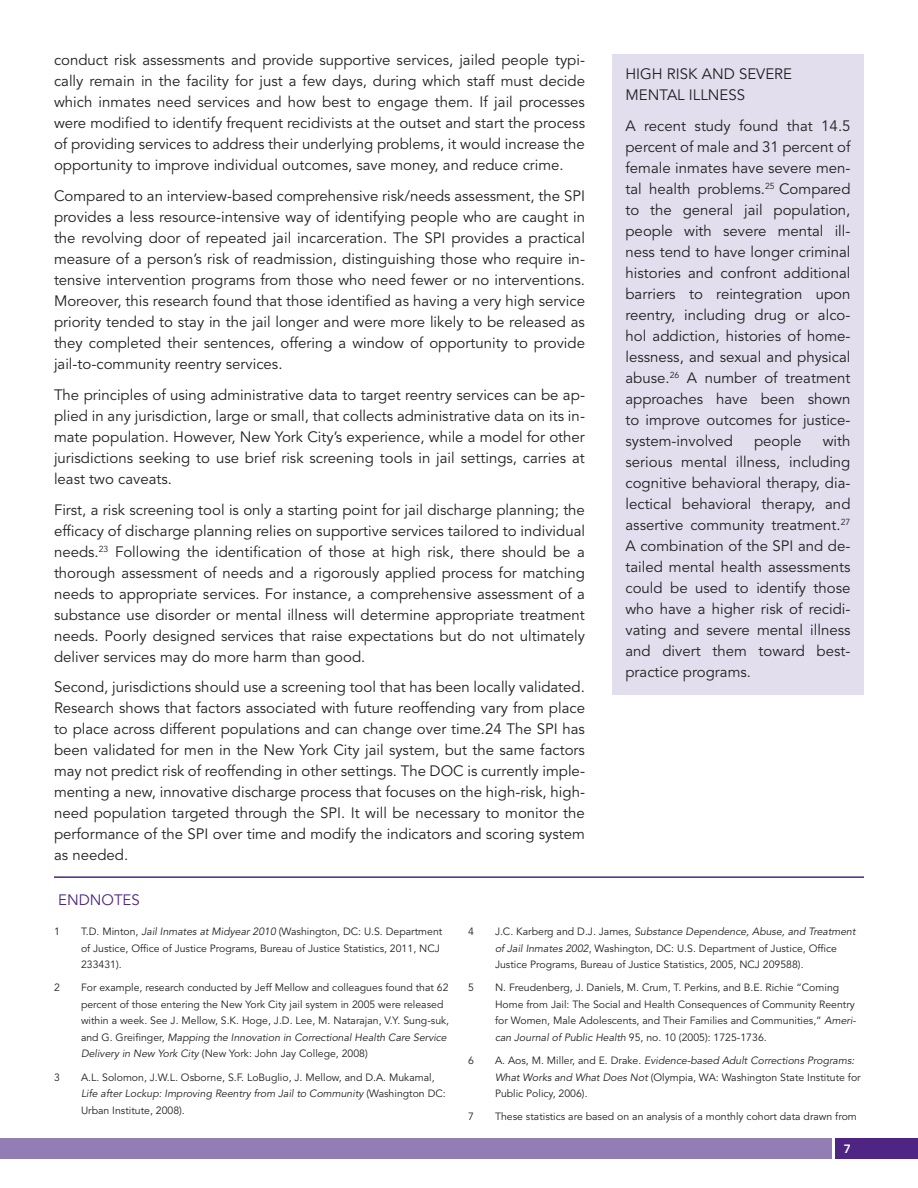
<style>
.page{position:relative;width:918px;height:1188px;background:#fff}
.page>*{position:absolute;margin:0;border:0;box-sizing:border-box;transform-origin:0 0}
.Body{font:15px/21px "Avenir LT Std";color:#231f20;text-align:justify}
.Sidebar_-_bulleted_t{font:15px "Avenir LT Std";color:#4e2582}
.t1{font:800 12px "Avenir LT Std";color:#fff}
.Sidebar_-_bulleted_t-2{font:10.5px/16.5px "Avenir LT Std";color:#231f20}
.s1{font-style:italic}
</style>
<div class="page">
<div style="left:612px;top:54px;width:252px;height:640px;background:#e3deed"></div>
<div style="left:0;top:1138px;width:832px;height:20px;background:#927eb4"></div>
<div style="left:836px;top:1138px;width:82px;height:20px;background:#4e2582"></div>
<hr style="left:54px;top:876px;width:810px;height:2px;background:#4e2582">
<p class="Body" style="left:54px;top:50px;width:533px">conduct risk assessments and provide supportive services, jailed people typi&shy;cally remain in the facility for just a few days, during which staff must decide which inmates need services and how best to engage them. If jail processes were modified to identify frequent recidivists at the outset and start the process of providing services to address their underlying problems, it would increase the opportunity to improve individual outcomes, save money, and reduce crime.</p>
<p class="Body" style="left:54px;top:186px;width:533px">Compared to an interview-based comprehensive risk/needs assessment, the SPI provides a less resource-intensive way of identifying people who are caught in the revolving door of repeated jail incarceration. The SPI provides a practical measure of a person’s risk of readmission, distinguishing those who require in&shy;tensive intervention programs from those who need fewer or no interventions.<br>Moreover, this research found that those identified as having a very high service priority tended to stay in the jail longer and were more likely to be released as they completed their sentences, offering a window of opportunity to provide jail-to-community reentry services.</p>
<p class="Body" style="left:54px;top:385px;width:533px">The principles of using administrative data to target reentry services can be ap&shy;plied in any jurisdiction, large or small, that collects administrative data on its in&shy;mate population. However, New York City’s experience, while a model for other jurisdictions seeking to use brief risk screening tools in jail settings, carries at least two caveats.</p>
<p class="Body" style="left:54px;top:499px;width:533px">First, a risk screening tool is only a starting point for jail discharge planning; the efficacy of discharge planning relies on supportive services tailored to individual needs.<sup>23</sup> Following the identification of those at high risk, there should be a thorough assessment of needs and a rigorously applied process for matching needs to appropriate services. For instance, a comprehensive assessment of a substance use disorder or mental illness will determine appropriate treatment needs. Poorly designed services that raise expectations but do not ultimately deliver services may do more harm than good.</p>
<p class="Body" style="left:54px;top:677px;width:533px">Second, jurisdictions should use a screening tool that has been locally validated.<br>Research shows that factors associated with future reoffending vary from place to place across different populations and can change over time.24 The SPI has been validated for men in the New York City jail system, but the same factors may not predict risk of reoffending in other settings. The DOC is currently imple&shy;menting a new, innovative discharge process that focuses on the high-risk, high&shy;need population targeted through the SPI. It will be necessary to monitor the performance of the SPI over time and modify the indicators and scoring system as needed.</p>
<p class="Sidebar_-_bulleted_t" style="left:58px;top:891px;width:83px">ENDNOTES</p>
<p class="Body" style="left:626px;top:64px;width:168px">HIGH RISK AND SEVERE<br>MENTAL ILLNESS</p>
<p class="Body" style="left:626px;top:116px;width:227px">A recent study found that 14.5 percent of male and 31 percent of female inmates have severe men&shy;tal health problems.<sup>25</sup> Compared to the general jail population, people with severe mental ill&shy;ness tend to have longer criminal histories and confront additional barriers to reintegration upon reentry, including drug or alco&shy;hol addiction, histories of home&shy;lessness, and sexual and physical abuse.<sup>26</sup> A number of treatment approaches have been shown to improve outcomes for justice&shy;system-involved</p>
<p class="Body" style="left:626px;top:431px;width:227px;text-indent:197px">with serious mental illness, including cognitive behavioral therapy, dia&shy;lectical behavioral therapy, and assertive community treatment.<sup>27<br></sup>A combination of the SPI and de&shy;tailed mental health assessments could be used to identify those who have a higher risk of recidi&shy;vating and severe mental illness and divert them toward best&shy;practice programs.</p>
<p class="Body" style="left:754px;top:431px;width:49px">people</p>
<p class="Sidebar_-_bulleted_t-2" style="left:54px;top:924px;width:7px">1</p>
<p class="Sidebar_-_bulleted_t-2" style="left:81px;top:924px;width:363px">T.D. Minton, <span class="s1">Jail Inmates at Midyear 2010</span> (Washington, DC: U.S. Department of Justice, Office of Justice Programs, Bureau of Justice Statistics, 2011, NCJ<br>233431).</p>
<p class="Sidebar_-_bulleted_t-2" style="left:54px;top:980px;width:7px">2</p>
<p class="Sidebar_-_bulleted_t-2" style="left:81px;top:980px;width:370px">For example, research conducted by Jeff Mellow and colleagues found that 62 percent of those entering the New York City jail system in 2005 were released within a week. See J. Mellow, S.K. Hoge, J.D. Lee, M. Natarajan, V.Y. Sung-suk, and G. Greifinger, <span class="s1">Mapping the Innovation in Correctional Health Care Service Delivery in New York City</span> (New York: John Jay College, 2008)</p>
<p class="Sidebar_-_bulleted_t-2" style="left:54px;top:1069px;width:7px">3</p>
<p class="Sidebar_-_bulleted_t-2" style="left:81px;top:1069px;width:366px">A.L. Solomon, J.W.L. Osborne, S.F. LoBuglio, J. Mellow, and D.A. Mukamal,<br><span class="s1">Life after Lockup: Improving Reentry from Jail to Community</span> (Washington DC:<br>Urban Institute, 2008).</p>
<p class="Sidebar_-_bulleted_t-2" style="left:468px;top:924px;width:7px">4</p>
<p class="Sidebar_-_bulleted_t-2" style="left:495px;top:924px;width:362px">J.C. Karberg and D.J. James, <span class="s1">Substance Dependence, Abuse, and Treatment of Jail Inmates 2002</span>, Washington, DC: U.S. Department of Justice, Office<br>Justice Programs, Bureau of Justice Statistics, 2005, NCJ 209588).</p>
<p class="Sidebar_-_bulleted_t-2" style="left:468px;top:980px;width:7px">5</p>
<p class="Sidebar_-_bulleted_t-2" style="left:495px;top:980px;width:363px">N. Freudenberg, J. Daniels, M. Crum, T. Perkins, and B.E. Richie “Coming Home from Jail: The Social and Health Consequences of Community Reentry for Women, Male Adolescents, and Their Families and Communities,” <span class="s1">Ameri&shy;can Journal of Public Health</span> 95, no. 10 (2005): 1725-1736.</p>
<p class="Sidebar_-_bulleted_t-2" style="left:468px;top:1053px;width:7px">6</p>
<p class="Sidebar_-_bulleted_t-2" style="left:495px;top:1053px;width:367px">A. Aos, M. Miller, and E. Drake. <span class="s1">Evidence-based Adult Corrections Programs:<br>What Works and What Does Not</span> (Olympia, WA: Washington State Institute for<br>Public Policy, 2006).</p>
<p class="Sidebar_-_bulleted_t-2" style="left:468px;top:1109px;width:7px">7</p>
<p class="Sidebar_-_bulleted_t-2" style="left:495px;top:1109px;width:363px">These statistics are based on an analysis of a monthly cohort data drawn from</p>
<p class="t1" style="left:844px;top:1141px;width:9px">7</p>
</div>
